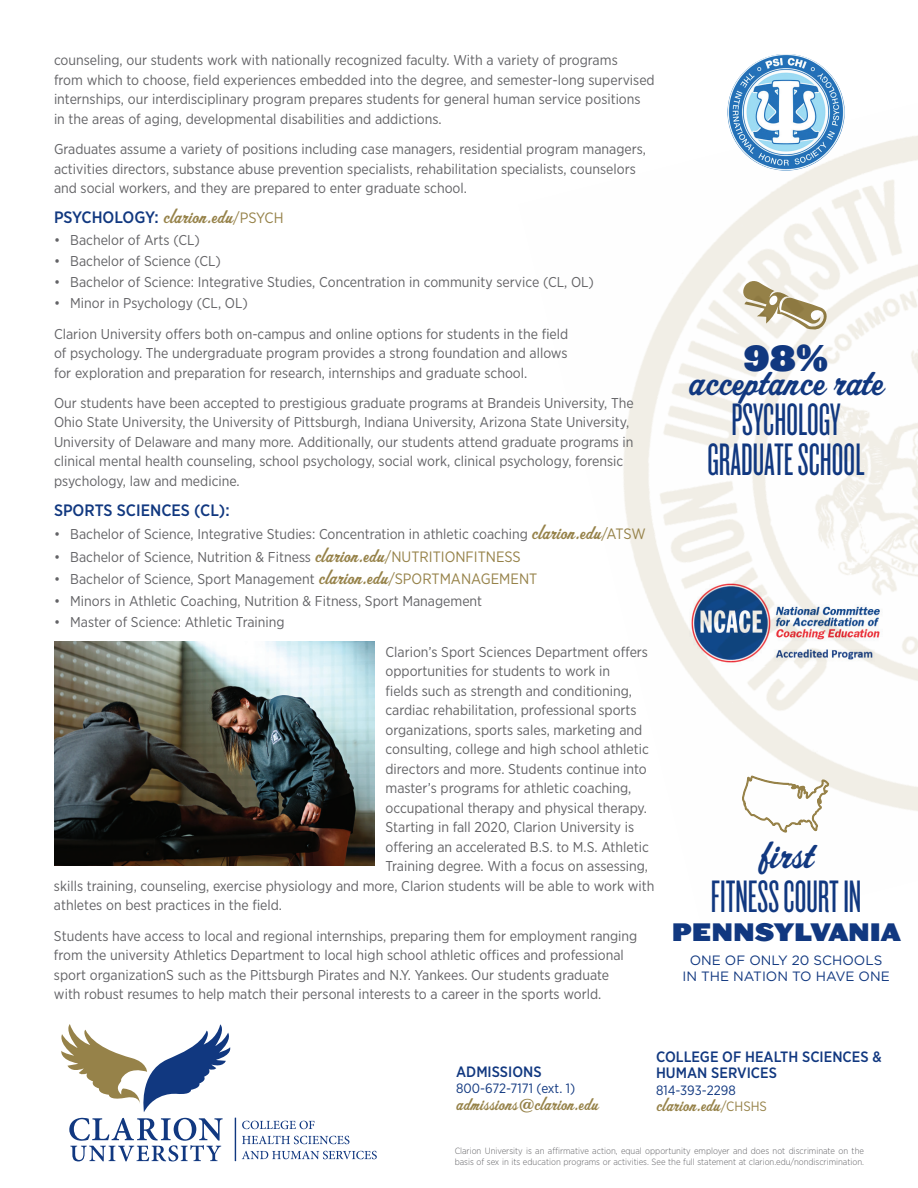
<style>
.page{position:relative;width:918px;height:1188px;background:#fff}
.page>*{position:absolute;margin:0;border:0;box-sizing:border-box;transform-origin:0 0}
.t1{font:47.25px/39.9px "Knockout HTF26 Junior Flyweight";color:#113880;text-align:center}
.t2{font:40.5px "Spoleto";color:#113880}
.t3{font:900 34.5px "Leviathan";color:#113880}
.t4{font:900 24px "Leviathan";color:#113880}
.t5{font:18px "Spoleto";color:#968249}
.t6{font:500 16.5px "Gotham Narrow";color:#113880}
.t7{font:500 15px/16.5px "Gotham Narrow";color:#113880}
.t8{font:14.25px/19.5px "Gotham Narrow";color:#636366}
.t9{font:13.5px/16.5px "Gotham";color:#113880;text-align:center}
.t10{font:13.5px "Gotham Narrow";color:#113880}
.t11{font:300 9px/10.5px "Gotham Narrow";color:#636366}
.s1{font-family:"Spoleto";font-weight:400;font-size:19.5px;color:#968249}
.s2{font-weight:400;font-size:15px;color:#968249}
.s3{font-family:"Spoleto";font-size:19.5px;color:#968249}
.s4{font-size:15px;color:#968249}
.s5{font-family:"Gotham Narrow";font-size:13.5px}
</style>
<div class="page">
<img style="left:623px;top:104px;width:295px;height:707px">
<svg style="left:742px;top:776px;width:87px;height:57px"></svg>
<svg style="left:742px;top:279px;width:86px;height:52px"></svg>
<img style="left:54px;top:642px;width:321px;height:223px">
<hr style="left:235px;top:1118px;width:1px;height:43px;background:#113880">
<svg style="left:242px;top:1121px;width:73px;height:8px"></svg>
<svg style="left:242px;top:1136px;width:107px;height:8px"></svg>
<svg style="left:242px;top:1151px;width:135px;height:8px"></svg>
<svg style="left:69px;top:1118px;width:154px;height:43px"></svg>
<svg style="left:61px;top:1024px;width:170px;height:88px"></svg>
<img style="left:727px;top:54px;width:117px;height:117px">
<img style="left:686px;top:581px;width:200px;height:85px">
<p class="t8" style="left:54px;top:50px;width:602px">counseling, our students work with nationally recognized faculty. With a variety of programs<br>from which to choose, field experiences embedded into the degree, and semester-long supervised internships, our interdisciplinary program prepares students for general human service positions in the areas of aging, developmental disabilities and addictions.</p>
<p class="t8" style="left:54px;top:139px;width:594px">Graduates assume a variety of positions including case managers, residential program managers, activities directors, substance abuse prevention specialists, rehabilitation specialists, counselors and social workers, and they are prepared to enter graduate school.</p>
<p class="t6" style="left:54px;top:207px;width:231px">PSYCHOLOGY: <span class="s1">clarion.edu</span><span class="s2">/PSYCH</span></p>
<p class="t8" style="left:54px;top:230px;width:147px">• Bachelor of Arts (CL)</p>
<p class="t8" style="left:54px;top:251px;width:168px">• Bachelor of Science (CL)</p>
<p class="t8" style="left:54px;top:272px;width:541px">• Bachelor of Science: Integrative Studies, Concentration in community service (CL, OL)</p>
<p class="t8" style="left:54px;top:288px;width:516px;line-height:30.3px">• Minor in Psychology (CL, OL)<br>Clarion University offers both on-campus and online options for students in the field</p>
<p class="t8" style="left:54px;top:343px;width:515px">of psychology. The undergraduate program provides a strong foundation and allows for exploration and preparation for research, internships and graduate school.</p>
<p class="t8" style="left:54px;top:393px;width:581px">Our students have been accepted to prestigious graduate programs at Brandeis University, The Ohio State University, the University of Pittsburgh, Indiana University, Arizona State University, University of Delaware and many more. Additionally, our students attend graduate programs in clinical mental health counseling, school psychology, social work, clinical psychology, forensic psychology, law and medicine.</p>
<p class="t6" style="left:54px;top:500px;width:177px">SPORTS SCIENCES (CL):</p>
<p class="t8" style="left:54px;top:524px;width:593px">• Bachelor of Science, Integrative Studies: Concentration in athletic coaching <span class="s3">clarion.edu</span><span class="s4">/ATSW</span></p>
<p class="t8" style="left:54px;top:546px;width:468px">• Bachelor of Science, Nutrition &amp; Fitness <span class="s3">clarion.edu</span><span class="s4">/NUTRITIONFITNESS</span></p>
<p class="t8" style="left:54px;top:569px;width:485px">• Bachelor of Science, Sport Management <span class="s3">clarion.edu</span><span class="s4">/SPORTMANAGEMENT</span></p>
<p class="t8" style="left:54px;top:590px;width:430px">• Minors in Athletic Coaching, Nutrition &amp; Fitness, Sport Management</p>
<p class="t8" style="left:54px;top:612px;width:232px">• Master of Science: Athletic Training</p>
<p class="t8" style="left:385px;top:642px;width:264px">Clarion’s Sport Sciences Department offers</p>
<p class="t8" style="left:385px;top:661px;width:226px">opportunities for students to work in</p>
<p class="t8" style="left:385px;top:681px;width:248px">fields such as strength and conditioning,</p>
<p class="t8" style="left:385px;top:700px;width:253px">cardiac rehabilitation, professional sports</p>
<p class="t8" style="left:385px;top:720px;width:258px">organizations, sports sales, marketing and</p>
<p class="t8" style="left:385px;top:739px;width:265px">consulting, college and high school athletic</p>
<p class="t8" style="left:385px;top:759px;width:263px">directors and more. Students continue into</p>
<p class="t8" style="left:385px;top:778px;width:247px">master’s programs for athletic coaching,</p>
<p class="t8" style="left:385px;top:798px;width:263px">occupational therapy and physical therapy.</p>
<p class="t8" style="left:385px;top:817px;width:250px">Starting in fall 2020, Clarion University is</p>
<p class="t8" style="left:385px;top:837px;width:265px">offering an accelerated B.S. to M.S. Athletic</p>
<p class="t8" style="left:385px;top:856px;width:264px">Training degree. With a focus on assessing,</p>
<p class="t8" style="left:54px;top:876px;width:602px">skills training, counseling, exercise physiology and more, Clarion students will be able to work with</p>
<p class="t8" style="left:54px;top:895px;width:230px">athletes on best practices in the field.</p>
<p class="t8" style="left:54px;top:926px;width:585px">Students have access to local and regional internships, preparing them for employment ranging from the university Athletics Department to local high school athletic offices and professional sport organizationS such as the Pittsburgh Pirates and N.Y. Yankees. Our students graduate with robust resumes to help match their personal interests to a career in the sports world.</p>
<h3 class="t3" style="left:743px;top:329px;width:87px">98%</h3>
<h2 class="t2" style="left:689px;top:357px;width:197px">acceptance rate</h2>
<h1 class="t1" style="left:707px;top:401px;width:159px">PSYCHOLOGY<br>GRADUATE SCHOOL</h1>
<h2 class="t2" style="left:759px;top:830px;width:55px">first</h2>
<h1 class="t1" style="left:711px;top:878px;width:152px">FITNESS COURT IN</h1>
<h3 class="t4" style="left:672px;top:912px;width:230px">PENNSYLVANIA</h3>
<p class="t9" style="left:682px;top:951px;width:209px">ONE OF ONLY 20 SCHOOLS<br>IN THE NATION TO HAVE ONE</p>
<p class="t7" style="left:456px;top:1063px;width:87px">ADMISSIONS</p>
<p class="t10" style="left:456px;top:1080px;width:121px">800-672-7171 (ext. 1)</p>
<p class="t5" style="left:456px;top:1093px;width:144px">admissions@clarion.edu</p>
<p class="t7" style="left:656px;top:1048px;width:227px">COLLEGE OF HEALTH SCIENCES &amp;<br>HUMAN SERVICES</p>
<p class="t10" style="left:656px;top:1082px;width:81px">814-393-2298</p>
<p class="t5" style="left:656px;top:1094px;width:112px">clarion.edu<span class="s5">/CHSHS</span></p>
<p class="t11" style="left:455px;top:1146px;width:411px">Clarion University is an affirmative action, equal opportunity employer and does not discriminate on the basis of sex in its education programs or activities. See the full statement at clarion.edu/nondiscrimination.</p>
</div>
